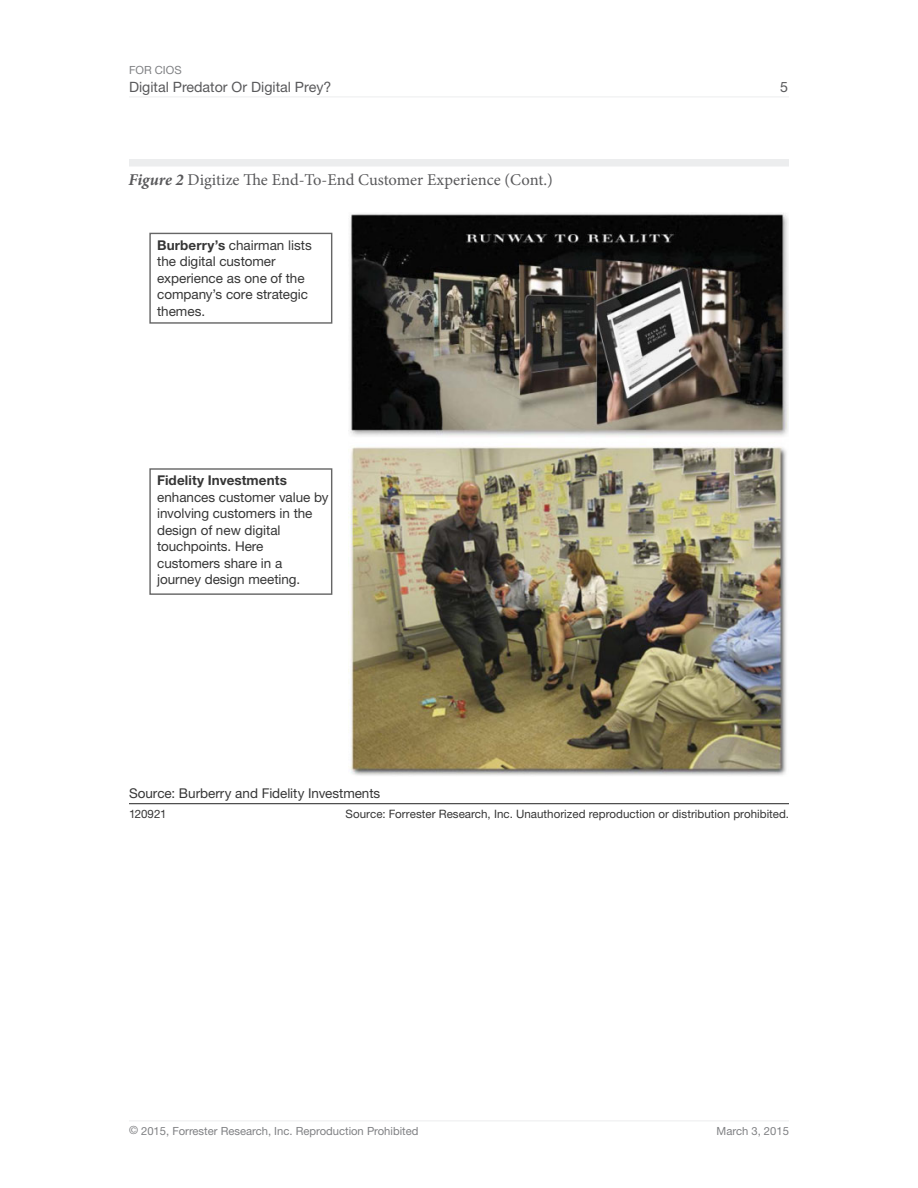
<style>
.page{position:relative;width:918px;height:1188px;background:#fff}
.page>*{position:absolute;margin:0;border:0;box-sizing:border-box;transform-origin:0 0}
.t1{font:16.5px "Minion Pro";color:#59595b}
.t2{font:14.25px "Helvetica Neue LT Std";color:#59595b}
.t3{font:13.5px/16.5px "Helvetica Neue LT Std";letter-spacing:-.005em;color:#363636}
.t4{font:700 13.5px "Helvetica Neue LT Std";letter-spacing:.005em;color:#363636}
.t5{font:11.55px "Helvetica Neue LT Std";color:#363636}
.t6{font:11.25px "Helvetica Neue LT Std";color:#808184}
.s1{font-weight:700;font-style:italic}
.s2{font-weight:700}
</style>
<div class="page">
<hr style="left:129px;top:97px;width:660px;height:1px;background:#ecedee">
<hr style="left:129px;top:1120px;width:660px;height:1px;background:#ecedee">
<div style="left:129px;top:159px;width:660px;height:7px;background:#ecedee"></div>
<hr style="left:129px;top:803px;width:660px;height:1px;background:#363636">
<div style="left:149px;top:233px;width:183px;height:91px;background:#fff;border:1px solid #666"></div>
<div style="left:149px;top:468px;width:183px;height:127px;background:#fff;border:1px solid #666"></div>
<img style="left:349px;top:213px;width:440px;height:563px">
<p class="t6" style="left:129px;top:63px;width:54px">For CIOs</p>
<p class="t2" style="left:129px;top:78px;width:204px">Digital Predator Or Digital Prey?</p>
<p class="t2" style="left:780px;top:78px;width:9px">5</p>
<p class="t1" style="left:129px;top:168px;width:426px"><span class="s1">Figure 2</span> Digitize The End-To-End Customer Experience (Cont.)</p>
<p class="t3" style="left:157px;top:236px;width:156px"><span class="s2">Burberry’s</span> chairman lists the digital customer experience as one of the company’s core strategic themes.</p>
<p class="t4" style="left:157px;top:472px;width:131px">Fidelity Investments</p>
<p class="t3" style="left:157px;top:488px;width:173px">enhances customer value by involving customers in the design of new digital touchpoints. Here customers share in a journey design meeting.</p>
<p class="t3" style="left:129px;top:785px;width:253px">Source: Burberry and Fidelity Investments</p>
<p class="t5" style="left:129px;top:807px;width:39px">120921</p>
<p class="t5" style="left:346px;top:807px;width:445px">Source: Forrester Research, Inc. Unauthorized reproduction or distribution prohibited.</p>
<p class="t6" style="left:129px;top:1124px;width:291px">© 2015, Forrester Research, Inc. Reproduction Prohibited</p>
<p class="t6" style="left:717px;top:1124px;width:74px">March 3, 2015</p>
</div>
